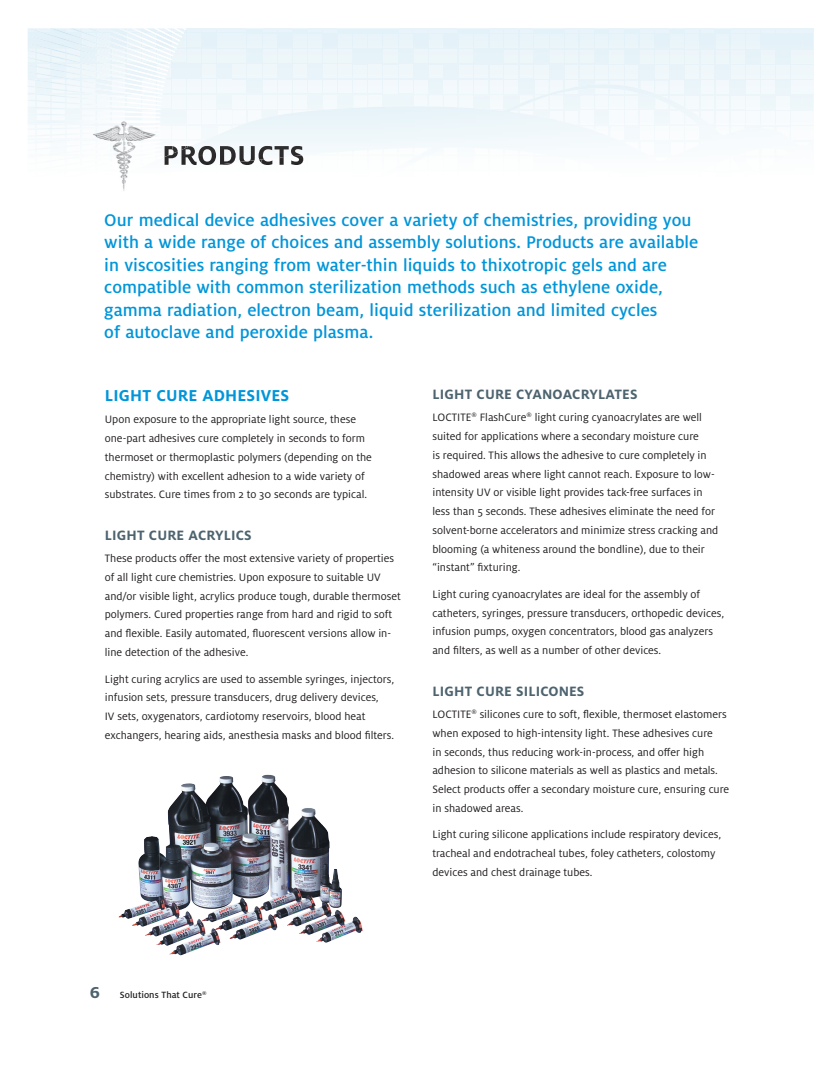
<style>
.page{position:relative;width:840px;height:1065px;background:#fff}
.page>*{position:absolute;margin:0;border:0;box-sizing:border-box;transform-origin:0 0}
.t1{font:500 18.75px/22.5px "Henkel Milo";letter-spacing:.005em;color:#0095d9}
.t2{font:700 17.5px "Henkel Milo";letter-spacing:.01em;color:#0095d9}
.t3{font:700 15px "Henkel Milo";letter-spacing:.01em;color:#4d636e}
.t4{font:11.88px/18.8px "Henkel Milo";color:#231f20}
.t5{font:500 10px "Henkel Milo";letter-spacing:.005em;color:#231f20}
.s1{font-weight:700;font-size:17.5px;color:#4d636e}
</style>
<div class="page">
<img style="left:122px;top:178px;width:4px;height:13px">
<svg style="left:28px;top:28px;width:786px;height:150px"></svg>
<img style="left:166px;top:775px;width:156px;height:72px">
<img style="left:119px;top:836px;width:40px;height:100px">
<img style="left:322px;top:849px;width:41px;height:94px">
<img style="left:159px;top:847px;width:115px;height:72px">
<img style="left:159px;top:919px;width:163px;height:20px">
<p class="t1" style="left:104px;top:209px;width:596px">Our medical device adhesives cover a variety of chemistries, providing you with a wide range of choices and assembly solutions. Products are available in viscosities ranging from water-thin liquids to thixotropic gels and are compatible with common sterilization methods such as ethylene oxide, gamma radiation, electron beam, liquid sterilization and limited cycles<br>of autoclave and peroxide plasma.</p>
<h2 class="t2" style="left:105px;top:385px;width:186px">LIGHT CURE ADHESIVES</h2>
<p class="t4" style="left:105px;top:410px;width:269px">Upon exposure to the appropriate light source, these one-part adhesives cure completely in seconds to form thermoset or thermoplastic polymers (depending on the chemistry) with excellent adhesion to a wide variety of substrates. Cure times from 2 to 30 seconds are typical.</p>
<p class="t3" style="left:105px;top:527px;width:148px">LIGHT CURE ACRYLICS</p>
<p class="t4" style="left:105px;top:549px;width:297px">These products offer the most extensive variety of properties of all light cure chemistries. Upon exposure to suitable UV and/or visible light, acrylics produce tough, durable thermoset polymers. Cured properties range from hard and rigid to soft and flexible. Easily automated, fluorescent versions allow in&shy;line detection of the adhesive.</p>
<p class="t4" style="left:105px;top:670px;width:291px">Light curing acrylics are used to assemble syringes, injectors, infusion sets, pressure transducers, drug delivery devices,<br>IV sets, oxygenators, cardiotomy reservoirs, blood heat exchangers, hearing aids, anesthesia masks and blood filters.</p>
<p class="t3" style="left:433px;top:386px;width:207px">LIGHT CURE CYANOACRYLATES</p>
<p class="t4" style="left:432px;top:408px;width:287px">LOCTITE<sup>®</sup> FlashCure<sup>®</sup> light curing cyanoacrylates are well suited for applications where a secondary moisture cure<br>is required. This allows the adhesive to cure completely in shadowed areas where light cannot reach. Exposure to low&shy;intensity UV or visible light provides tack-free surfaces in less than 5 seconds. These adhesives eliminate the need for solvent-borne accelerators and minimize stress cracking and blooming (a whiteness around the bondline), due to their “instant” fixturing.</p>
<p class="t4" style="left:432px;top:585px;width:293px">Light curing cyanoacrylates are ideal for the assembly of catheters, syringes, pressure transducers, orthopedic devices, infusion pumps, oxygen concentrators, blood gas analyzers and filters, as well as a number of other devices.</p>
<p class="t3" style="left:433px;top:683px;width:153px">LIGHT CURE SILICONES</p>
<p class="t4" style="left:432px;top:705px;width:298px">LOCTITE<sup>®</sup> silicones cure to soft, flexible, thermoset elastomers when exposed to high-intensity light. These adhesives cure<br>in seconds, thus reducing work-in-process, and offer high adhesion to silicone materials as well as plastics and metals.<br>Select products offer a secondary moisture cure, ensuring cure in shadowed areas.</p>
<p class="t4" style="left:432px;top:825px;width:290px">Light curing silicone applications include respiratory devices, tracheal and endotracheal tubes, foley catheters, colostomy devices and chest drainage tubes.</p>
<p class="t5" style="left:90px;top:989px;width:118px"><span class="s1">6</span> Solutions That Cure<sup>®</sup></p>
</div>
